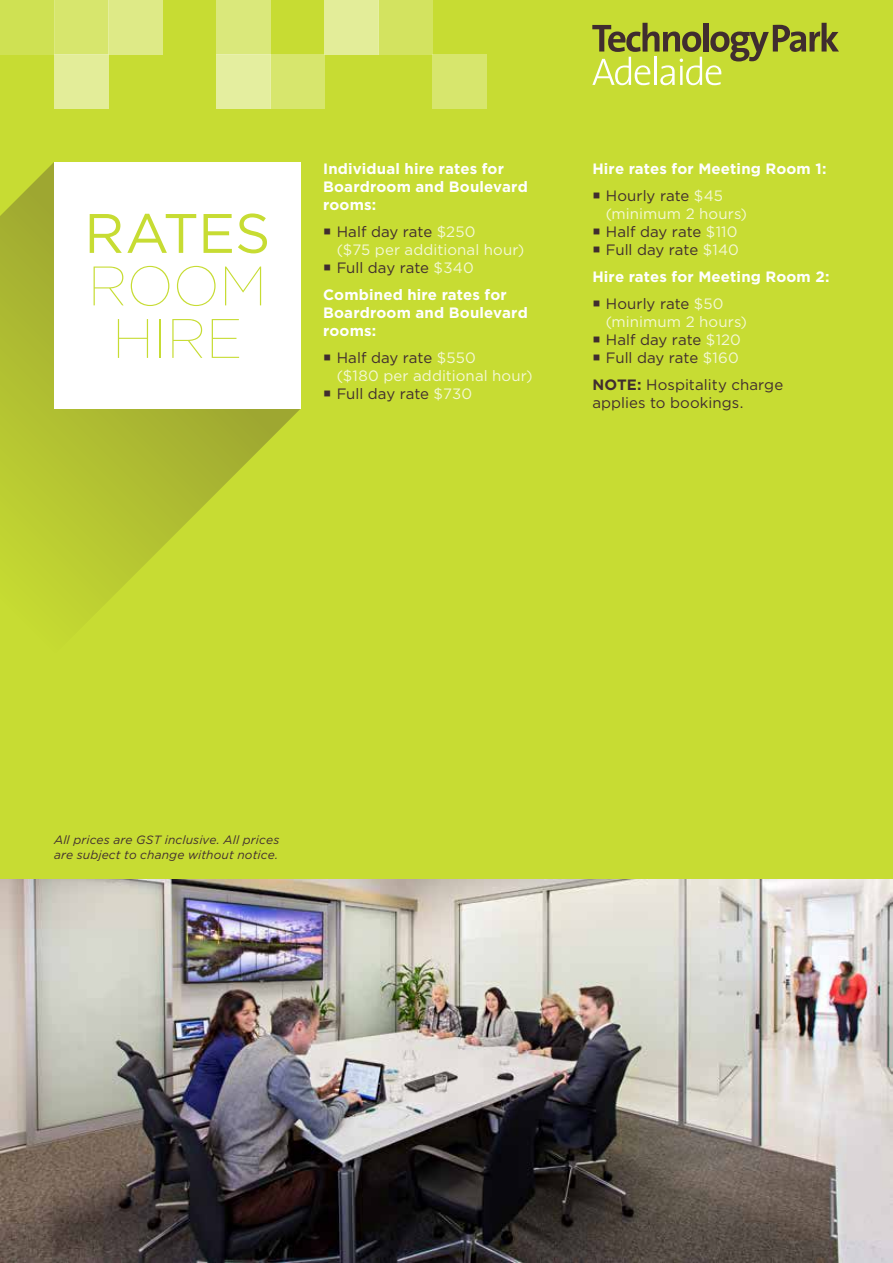
<style>
.page{position:relative;width:893px;height:1263px;background:#c7dc33}
.page>*{position:absolute;margin:0;border:0;box-sizing:border-box;transform-origin:0 0}
.t1{font:100 55.5px/52.5px "Gotham";letter-spacing:-.01em;color:#c7dc33;text-align:center}
.t2{font:55.5px "Gotham";letter-spacing:-.01em;color:#c7dc33}
.t3{font:15px/18px "Gotham";letter-spacing:.005em;color:#f4f8d6}
.t4{font:700 15px/18px "Gotham";letter-spacing:.01em;color:#fff}
.t5{font:15px/18px "Gotham";letter-spacing:.005em;color:#402d2f}
.t6{font:italic 12px/14.4px "Gotham";letter-spacing:.01em;color:#402d2f}
.s1{color:#402d2f}
.s2{font-weight:400;color:#402d2f}
.s3{font-weight:400;color:#f4f8d6}
.s4{font-weight:700}
</style>
<div class="page">
<svg style="left:0;top:162px;width:300px;height:451px"></svg>
<div style="left:54px;top:162px;width:247px;height:247px;background:#fff"></div>
<img style="left:0;top:879px;width:893px;height:384px">
<svg style="left:592px;top:23px;width:247px;height:62px"></svg>
<div style="left:0;top:0;width:54px;height:54px;background:#cfe153"></div>
<div style="left:54px;top:0;width:54px;height:54px;background:#d7e66d"></div>
<div style="left:108px;top:0;width:54px;height:54px;background:#deea87"></div>
<div style="left:216px;top:0;width:54px;height:54px;background:#dae87b"></div>
<div style="left:324px;top:0;width:54px;height:54px;background:#e3ed99"></div>
<div style="left:378px;top:0;width:54px;height:54px;background:#d3e360"></div>
<div style="left:54px;top:54px;width:54px;height:54px;background:#e3ed99"></div>
<div style="left:216px;top:54px;width:54px;height:54px;background:#e4ee9f"></div>
<div style="left:270px;top:54px;width:54px;height:54px;background:#d7e66d"></div>
<div style="left:432px;top:54px;width:54px;height:54px;background:#d7e66d"></div>
<h1 class="t2" style="left:84px;top:203px;width:188px">RATES</h1>
<h1 class="t1" style="left:88px;top:259px;width:181px">ROOM<br>HIRE</h1>
<p class="t4" style="left:323px;top:159px;width:206px">Individual hire rates for<br>Boardroom and Boulevard rooms:</p>
<p class="t3" style="left:337px;top:222px;width:189px"><span class="s1">Half day rate</span> $250<br>($75 per additional hour)<br><span class="s1">Full day rate</span> $340</p>
<p class="t4" style="left:323px;top:285px;width:206px">Combined hire rates for<br>Boardroom and Boulevard rooms:</p>
<p class="t3" style="left:337px;top:348px;width:197px"><span class="s1">Half day rate</span> $550<br>($180 per additional hour)<br><span class="s1">Full day rate</span> $730</p>
<p class="t4" style="left:606px;top:155px;width:222px;line-height:27px;text-indent:-14px">Hire rates for Meeting Room 1:<br><span class="s2">Hourly rate</span> <span class="s3">$45</span></p>
<p class="t3" style="left:606px;top:204px;width:143px">(minimum 2 hours)<br><span class="s1">Half day rate</span> $110<br><span class="s1">Full day rate</span> $140</p>
<p class="t4" style="left:606px;top:263px;width:225px;line-height:27px;text-indent:-14px">Hire rates for Meeting Room 2:<br><span class="s2">Hourly rate</span> <span class="s3">$50</span></p>
<p class="t3" style="left:606px;top:312px;width:143px">(minimum 2 hours)<br><span class="s1">Half day rate</span> $120<br><span class="s1">Full day rate</span> $160</p>
<p class="t5" style="left:592px;top:375px;width:192px"><span class="s4">NOTE:</span> Hospitality charge applies to bookings.</p>
<p class="t6" style="left:54px;top:833px;width:227px">All prices are GST inclusive. All prices are subject to change without notice.</p>
</div>
